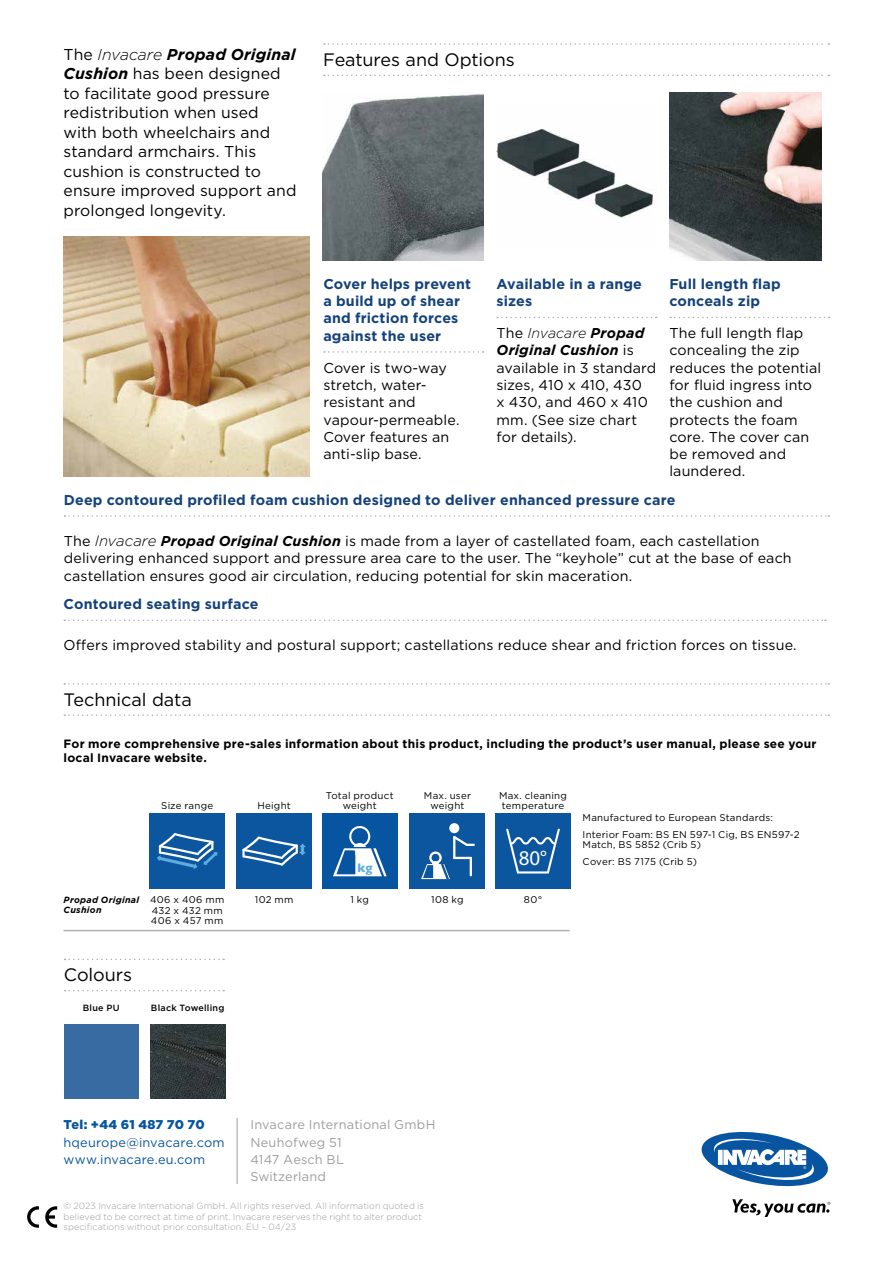
<style>
.page{position:relative;width:893px;height:1263px;background:#fff}
.page>*{position:absolute;margin:0;border:0;box-sizing:border-box;transform-origin:0 0}
.t1{font:21px "Myriad Pro";color:#fff}
.t2{font:18px "Gotham";letter-spacing:-.005em;color:#000}
.t3{font:15.75px/19.5px "Gotham";letter-spacing:.005em;color:#000}
.t4{font:14.25px/17.2px "Gotham";letter-spacing:.01em;color:#000}
.t5{font:700 14.25px/17.2px "Gotham";letter-spacing:.015em;color:#14427a}
.t6{font:12.75px/17.2px "Gotham";letter-spacing:.015em;color:#9d9d9c}
.t7{font:12.75px/17.2px "Gotham";letter-spacing:.015em;color:#0755a0}
.t8{font:900 12.75px "Gotham";letter-spacing:.01em;color:#0755a0}
.t9{font:700 12.6px "Gill Sans";color:#5dace0}
.t10{font:700 12px/14.4px "Gotham";letter-spacing:.02em;color:#000}
.t11{font:9.75px/10.5px "Gotham";letter-spacing:.025em;color:#000}
.t12{font:300 9px/10.8px "Gotham";letter-spacing:.005em;color:#9d9d9c}
.t13{font:italic 700 9px/10.5px "Gotham";letter-spacing:.03em;color:#000}
.t14{font:500 9px "Gotham";letter-spacing:.025em;color:#000}
.s1{font-weight:300;font-style:italic}
.s2{font-weight:700;font-style:italic}
.s3{font-weight:300;font-style:italic;font-size:15px}
</style>
<div class="page">
<svg style="left:45px;top:1206px;width:12px;height:22px"></svg>
<svg style="left:27px;top:1206px;width:12px;height:22px"></svg>
<svg style="left:324px;top:43px;width:505px;height:2px"></svg>
<svg style="left:324px;top:75px;width:505px;height:1px"></svg>
<svg style="left:324px;top:351px;width:160px;height:2px"></svg>
<img style="left:323px;top:94px;width:160px;height:166px">
<svg style="left:497px;top:317px;width:160px;height:1px"></svg>
<img style="left:496px;top:129px;width:157px;height:90px">
<svg style="left:670px;top:317px;width:160px;height:1px"></svg>
<img style="left:669px;top:92px;width:152px;height:168px">
<hr style="left:64px;top:930px;width:506px;height:1px;background:#b2b1b1">
<svg style="left:64px;top:683px;width:765px;height:2px"></svg>
<svg style="left:64px;top:714px;width:765px;height:2px"></svg>
<div style="left:149px;top:813px;width:76px;height:76px;background:#0c56a0"></div>
<svg style="left:157px;top:833px;width:60px;height:36px"></svg>
<div style="left:236px;top:813px;width:76px;height:76px;background:#0c56a0"></div>
<svg style="left:242px;top:836px;width:64px;height:30px"></svg>
<div style="left:322px;top:813px;width:75px;height:76px;background:#0755a0"></div>
<svg style="left:333px;top:826px;width:54px;height:50px"></svg>
<svg style="left:65px;top:959px;width:159px;height:1px"></svg>
<svg style="left:65px;top:990px;width:159px;height:1px"></svg>
<img style="left:64px;top:237px;width:246px;height:239px">
<svg style="left:64px;top:619px;width:762px;height:2px"></svg>
<svg style="left:65px;top:515px;width:764px;height:2px"></svg>
<div style="left:410px;top:813px;width:75px;height:76px;background:#0c56a0"></div>
<div style="left:429px;top:851px;width:13px;height:13px;border:2px solid #fff;border-radius:50%"></div>
<div style="left:449px;top:823px;width:10px;height:10px;background:#fff;border-radius:50%"></div>
<hr style="left:453px;top:837px;width:2px;height:21px;background:#fff">
<svg style="left:453px;top:836px;width:22px;height:11px"></svg>
<svg style="left:421px;top:857px;width:51px;height:22px"></svg>
<div style="left:495px;top:813px;width:76px;height:76px;background:#0c56a0"></div>
<svg style="left:506px;top:828px;width:54px;height:45px"></svg>
<hr style="left:237px;top:1118px;width:1px;height:66px;background:#9d9d9c">
<div style="left:64px;top:1024px;width:75px;height:75px;background:#386ba1"></div>
<img style="left:150px;top:1024px;width:75px;height:75px">
<svg style="left:701px;top:1131px;width:127px;height:56px"></svg>
<svg style="left:732px;top:1199px;width:98px;height:18px"></svg>
<p class="t3" style="left:64px;top:44px;width:234px">The <span class="s1">Invacare</span> <span class="s2">Propad Original<br>Cushion</span> has been designed to facilitate good pressure redistribution when used<br>with both wheelchairs and standard armchairs. This cushion is constructed to ensure improved support and prolonged longevity.</p>
<p class="t2" style="left:323px;top:48px;width:193px">Features and Options</p>
<p class="t5" style="left:323px;top:275px;width:149px">Cover helps prevent a build up of shear and friction forces against the user</p>
<p class="t4" style="left:323px;top:359px;width:138px">Cover is two-way stretch, water&shy;resistant and vapour-permeable.<br>Cover features an anti-slip base.</p>
<p class="t5" style="left:496px;top:275px;width:147px">Available in a range sizes</p>
<p class="t4" style="left:496px;top:324px;width:161px">The <span class="s1">Invacare</span> <span class="s2">Propad<br>Original Cushion</span> is available in 3 standard sizes, 410 x 410, 430<br>x 430, and 460 x 410 mm. (See size chart for details).</p>
<p class="t5" style="left:669px;top:275px;width:113px">Full length flap conceals zip</p>
<p class="t4" style="left:669px;top:324px;width:153px">The full length flap concealing the zip reduces the potential for fluid ingress into the cushion and protects the foam core. The cover can be removed and laundered.</p>
<p class="t5" style="left:64px;top:491px;width:613px">Deep contoured profiled foam cushion designed to deliver enhanced pressure care</p>
<p class="t4" style="left:64px;top:532px;width:729px">The <span class="s3">Invacare</span> <span class="s2">Propad Original Cushion</span> is made from a layer of castellated foam, each castellation delivering enhanced support and pressure area care to the user. The “keyhole” cut at the base of each castellation ensures good air circulation, reducing potential for skin maceration.</p>
<p class="t5" style="left:64px;top:595px;width:197px">Contoured seating surface</p>
<p class="t4" style="left:64px;top:636px;width:735px">Offers improved stability and postural support; castellations reduce shear and friction forces on tissue.</p>
<p class="t2" style="left:64px;top:688px;width:130px">Technical data</p>
<p class="t10" style="left:64px;top:736px;width:754px">For more comprehensive pre-sales information about this product, including the product’s user manual, please see your local Invacare website.</p>
<p class="t11" style="left:326px;top:790px;width:69px;text-align:center">Total product weight</p>
<p class="t11" style="left:499px;top:790px;width:69px">Max. cleaning temperature</p>
<h1 class="t1" style="left:519px;top:845px;width:30px">80°</h1>
<p class="t11" style="left:524px;top:894px;width:20px">80°</p>
<p class="t11" style="left:424px;top:790px;width:49px;text-align:center">Max. user weight</p>
<p class="t11" style="left:161px;top:800px;width:53px">Size range</p>
<p class="t11" style="left:258px;top:800px;width:35px">Height</p>
<p class="t11" style="left:583px;top:809px;width:218px;line-height:17px">Manufactured to European Standards:<br>Interior Foam: BS EN 597-1 Cig, BS EN597-2</p>
<p class="t11" style="left:583px;top:836px;width:120px;line-height:17px">Match, BS 5852 (Crib 5)<br>Cover: BS 7175 (Crib 5)</p>
<p class="t9" style="left:357px;top:857px;width:17px">kg</p>
<p class="t11" style="left:350px;top:894px;width:20px">1 kg</p>
<p class="t13" style="left:64px;top:894px;width:77px">Propad Original<br>Cushion</p>
<p class="t11" style="left:431px;top:894px;width:34px">108 kg</p>
<p class="t11" style="left:150px;top:894px;width:76px">406 x 406 mm<br>432 x 432 mm<br>406 x 457 mm</p>
<p class="t11" style="left:255px;top:894px;width:40px">102 mm</p>
<p class="t2" style="left:64px;top:963px;width:70px">Colours</p>
<p class="t14" style="left:83px;top:1002px;width:38px">Blue PU</p>
<p class="t14" style="left:151px;top:1002px;width:75px">Black Towelling</p>
<p class="t8" style="left:64px;top:1116px;width:143px">Tel: +44 61 487 70 70</p>
<p class="t7" style="left:64px;top:1133px;width:163px">hqeurope@invacare.com www.invacare.eu.com</p>
<p class="t6" style="left:250px;top:1116px;width:186px">Invacare International GmbH<br>Neuhofweg 51<br>4147 Aesch BL<br>Switzerland</p>
<p class="t12" style="left:64px;top:1200px;width:362px">© 2023 Invacare International GmbH. All rights reserved. All information quoted is believed to be correct at time of print. Invacare reserves the right to alter product specifications without prior consultation. EU – 04/23</p>
</div>
